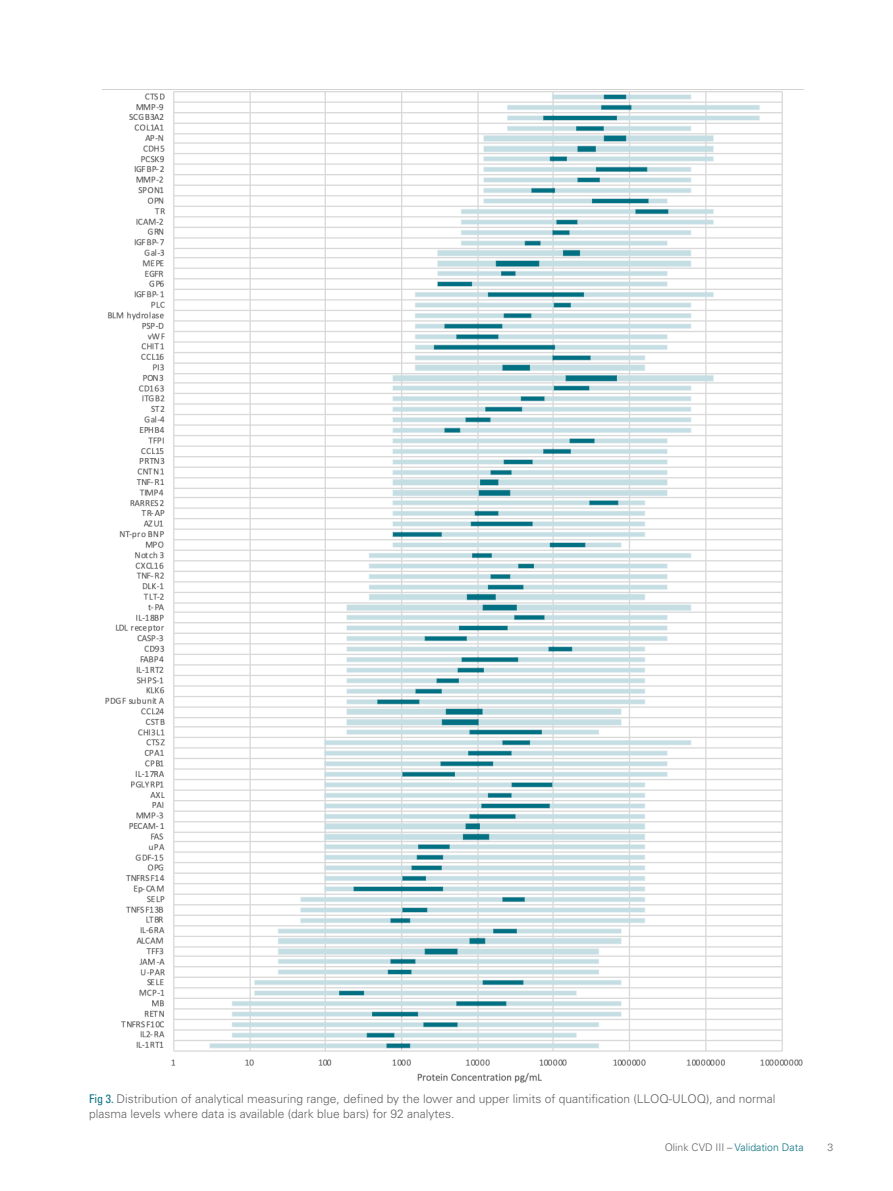
<style>
.page{position:relative;width:893px;height:1191px;background:#fff}
.page>*{position:absolute;margin:0;border:0;box-sizing:border-box;transform-origin:0 0}
.t1{font:300 12px/14.4px "Univers LT Std";color:#636366}
.t2{font:300 10.5px "Univers LT Std";color:#0a7081}
.t3{font:300 10.5px "Univers LT Std";color:#636366}
.s1{font-weight:400;font-stretch:condensed;color:#0a7081}
.s2{color:#636366}
</style>
<div class="page">
<img style="left:102px;top:89px;width:702px;height:994px">
<p class="t1" style="left:89px;top:1091px;width:688px"><span class="s1">Fig 3.</span> Distribution of analytical measuring range, defined by the lower and upper limits of quantification (LLOQ-ULOQ), and normal plasma levels where data is available (dark blue bars) for 92 analytes.</p>
<p class="t2" style="left:665px;top:1140px;width:140px"><span class="s2">Olink CVD III –</span> Validation Data</p>
<p class="t3" style="left:828px;top:1140px;width:7px">3</p>
</div>
